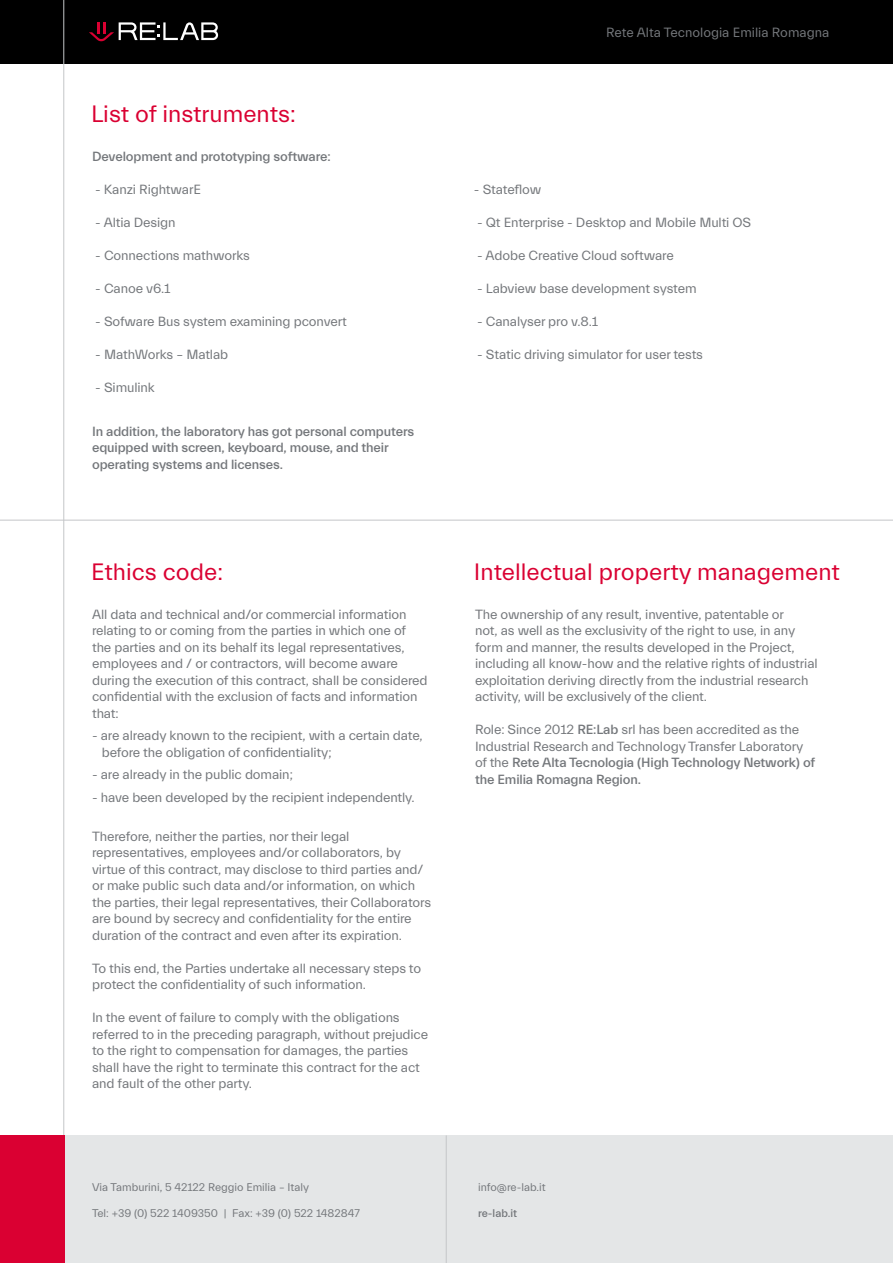
<style>
.page{position:relative;width:893px;height:1263px;background:#fff}
.page>*{position:absolute;margin:0;border:0;box-sizing:border-box;transform-origin:0 0}
.t1{font:24px "Everett";color:#da0032}
.t2{font:13.5px/16.5px "Everett";letter-spacing:-.01em;color:#74777b}
.t3{font:500 13.5px/16.5px "Everett";letter-spacing:-.01em;color:#74777b}
.t4{font:11.25px "Everett";color:#74777b}
.t5{font:500 11.25px "Everett";color:#74777b}
.s1{font-weight:500}
</style>
<div class="page">
<div style="left:0;top:0;width:893px;height:64px;background:#000"></div>
<div style="left:0;top:1135px;width:893px;height:128px;background:#e4e6e7"></div>
<svg style="left:89px;top:22px;width:129px;height:19px"></svg>
<hr style="left:64px;top:0;width:1px;height:1263px;background:#c4c6c8">
<hr style="left:0;top:520px;width:893px;height:1px;background:#c4c6c8">
<hr style="left:446px;top:1135px;width:1px;height:128px;background:#c4c6c8">
<div style="left:0;top:1135px;width:64px;height:128px;background:#da0032"></div>
<h1 class="t1" style="left:91px;top:101px;width:206px">List of instruments:</h1>
<p class="t3" style="left:92px;top:148px;width:240px">Development and prototyping software:</p>
<p class="t2" style="left:95px;top:181px;width:107px">- Kanzi RightwarE</p>
<p class="t2" style="left:95px;top:214px;width:82px">- Altia Design</p>
<p class="t2" style="left:95px;top:247px;width:156px">- Connections mathworks</p>
<p class="t2" style="left:95px;top:280px;width:77px">- Canoe v6.1</p>
<p class="t2" style="left:95px;top:313px;width:253px">- Sofware Bus system examining pconvert</p>
<p class="t2" style="left:95px;top:346px;width:134px">- MathWorks – Matlab</p>
<p class="t2" style="left:95px;top:379px;width:61px">- Simulink</p>
<p class="t3" style="left:92px;top:423px;width:324px">In addition, the laboratory has got personal computers equipped with screen, keyboard, mouse, and their operating systems and licenses.</p>
<p class="t2" style="left:606px;top:25px;width:225px">Rete Alta Tecnologia Emilia Romagna</p>
<p class="t2" style="left:474px;top:181px;width:69px">- Stateflow</p>
<p class="t2" style="left:477px;top:214px;width:276px">- Qt Enterprise - Desktop and Mobile Multi OS</p>
<p class="t2" style="left:477px;top:247px;width:198px">- Adobe Creative Cloud software</p>
<p class="t2" style="left:477px;top:280px;width:221px">- Labview base development system</p>
<p class="t2" style="left:477px;top:313px;width:123px">- Canalyser pro v.8.1</p>
<p class="t2" style="left:477px;top:346px;width:227px">- Static driving simulator for user tests</p>
<h1 class="t1" style="left:91px;top:559px;width:134px">Ethics code:</h1>
<h1 class="t1" style="left:474px;top:559px;width:367px">Intellectual property management</h1>
<p class="t2" style="left:92px;top:606px;width:337px">All data and technical and/or commercial information relating to or coming from the parties in which one of the parties and on its behalf its legal representatives, employees and / or contractors, will become aware during the execution of this contract, shall be considered confidential with the exclusion of facts and information that:</p>
<p class="t2" style="left:102px;top:728px;width:322px;text-indent:-10px">- are already known to the recipient, with a certain date, before the obligation of confidentiality;</p>
<p class="t2" style="left:92px;top:767px;width:203px">- are already in the public domain;</p>
<p class="t2" style="left:92px;top:789px;width:324px">- have been developed by the recipient independently.</p>
<p class="t2" style="left:92px;top:828px;width:341px">Therefore, neither the parties, nor their legal representatives, employees and/or collaborators, by virtue of this contract, may disclose to third parties and/ or make public such data and/or information, on which the parties, their legal representatives, their Collaborators are bound by secrecy and confidentiality for the entire duration of the contract and even after its expiration.</p>
<p class="t2" style="left:92px;top:960px;width:331px">To this end, the Parties undertake all necessary steps to protect the confidentiality of such information.</p>
<p class="t2" style="left:92px;top:1010px;width:338px">In the event of failure to comply with the obligations referred to in the preceding paragraph, without prejudice to the right to compensation for damages, the parties shall have the right to terminate this contract for the act and fault of the other party.</p>
<p class="t4" style="left:92px;top:1181px;width:218px">Via Tamburini, 5 42122 Reggio Emilia – Italy</p>
<p class="t4" style="left:92px;top:1207px;width:269px">Tel: +39 (0) 522 1409350 | Fax: +39 (0) 522 1482847</p>
<p class="t2" style="left:475px;top:606px;width:344px">The ownership of any result, inventive, patentable or<br>not, as well as the exclusivity of the right to use, in any form and manner, the results developed in the Project, including all know-how and the relative rights of industrial exploitation deriving directly from the industrial research activity, will be exclusively of the client.</p>
<p class="t2" style="left:475px;top:722px;width:342px">Role: Since 2012 <span class="s1">RE:Lab</span> srl has been accredited as the Industrial Research and Technology Transfer Laboratory of the <span class="s1">Rete Alta Tecnologia (High Technology Network) of the Emilia Romagna Region.</span></p>
<p class="t4" style="left:478px;top:1181px;width:69px">info@re-lab.it</p>
<p class="t5" style="left:478px;top:1207px;width:41px">re-lab.it</p>
</div>
